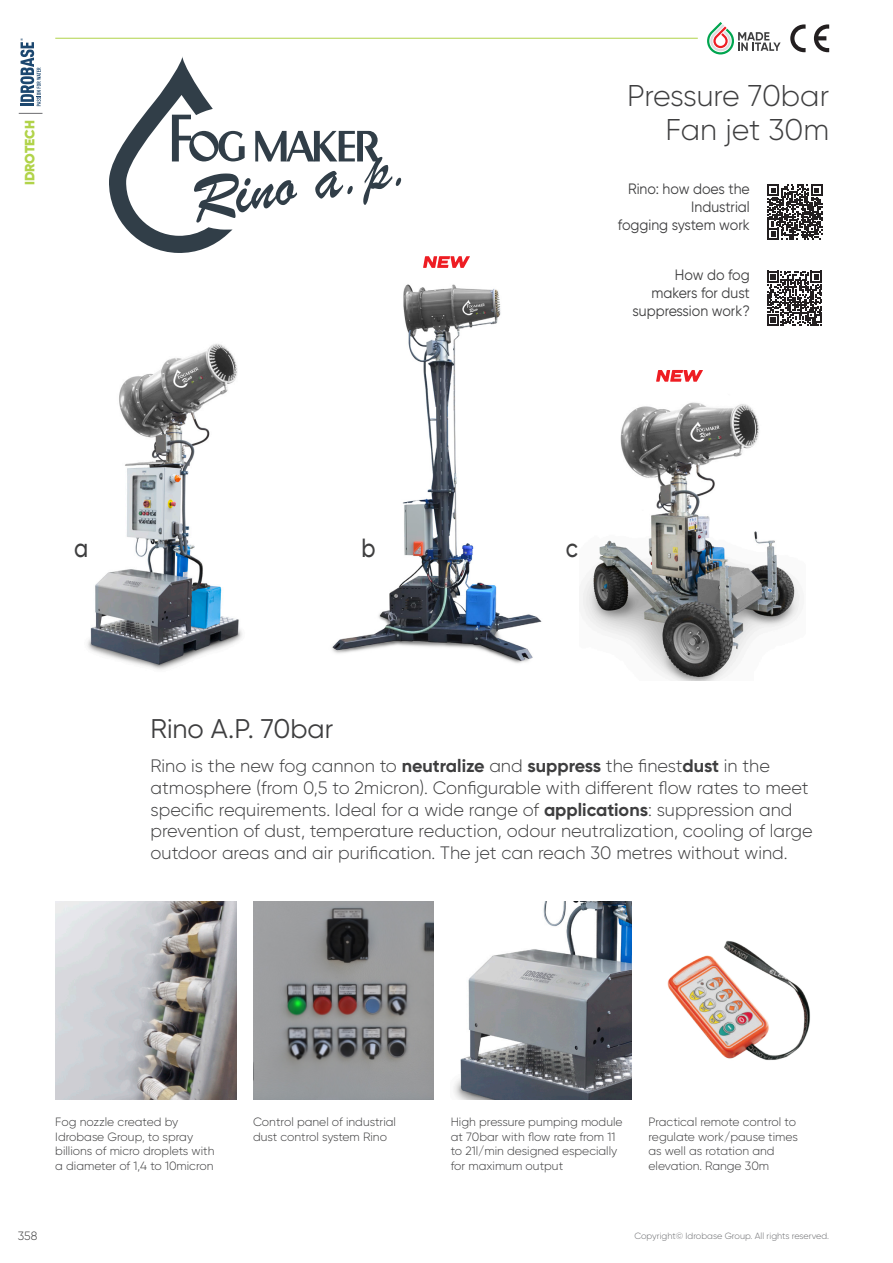
<style>
.page{position:relative;width:893px;height:1263px;background:#fff}
.page>*{position:absolute;margin:0;border:0;box-sizing:border-box;transform-origin:0 0}
.t1{font:67.65px "Brush Script";color:#313e48}
.RPM{font:300 30px "Gilroy";color:#3e3e3f}
.titolo{font:27px "Gilroy";color:#3e3e3f}
.lettera{font:500 26.25px "Gilroy";color:#3e3e3f;scale:.85 1}
.testo{font:300 18px/21.6px "Gilroy";color:#3e3e3f}
.testo-2{font:15px/18px "Gilroy";color:#3e3e3f;text-align:right;scale:.94 1}
.t2{font:900 13.5px "Gilroy";letter-spacing:-.005em;color:#b1d349}
.testo-3{font:300 12px/14.4px "Gilroy";color:#3e3e3f}
.t3{font:300 9px "Gilroy";color:#6c6d70}
.s1{font-weight:700}
</style>
<div class="page">
<svg style="left:19px;top:113px;width:23px;height:1px"></svg>
<svg style="left:20px;top:38px;width:21px;height:68px"></svg>
<svg style="left:707px;top:22px;width:74px;height:32px"></svg>
<hr style="left:55px;top:38px;width:643px;height:1px;background:#b1d349">
<svg style="left:790px;top:24px;width:16px;height:28px"></svg>
<svg style="left:814px;top:24px;width:15px;height:28px"></svg>
<img style="left:332px;top:284px;width:210px;height:379px">
<img style="left:87px;top:344px;width:155px;height:326px">
<img style="left:667px;top:941px;width:143px;height:119px">
<img style="left:454px;top:901px;width:177px;height:199px">
<img style="left:253px;top:901px;width:181px;height:199px">
<img style="left:55px;top:901px;width:181px;height:199px">
<svg style="left:109px;top:56px;width:136px;height:197px"></svg>
<svg style="left:255px;top:131px;width:125px;height:30px"></svg>
<svg style="left:767px;top:184px;width:55px;height:55px"></svg>
<svg style="left:767px;top:271px;width:55px;height:55px"></svg>
<img style="left:582px;top:402px;width:218px;height:278px">
<svg style="left:423px;top:256px;width:47px;height:12px"></svg>
<svg style="left:656px;top:370px;width:47px;height:12px"></svg>
<p class="t2" style="left:21px;top:185px;width:66px;rotate:-90deg">IDROTECH</p>
<p class="t1" style="left:182px;top:156px;width:225px;rotate:-10deg">Rino a.p.</p>
<p class="RPM" style="left:627px;top:77px;width:203px">Pressure 70bar</p>
<p class="RPM" style="left:665px;top:111px;width:165px">Fan jet 30m</p>
<p class="testo-2" style="left:618px;top:180px;width:142px">Rino: how does the<br>Industrial<br>fogging system work</p>
<p class="testo-2" style="left:633px;top:266px;width:126px">How do fog makers for dust suppression work?</p>
<p class="lettera" style="left:74px;top:532px;width:18px">a</p>
<p class="lettera" style="left:361px;top:532px;width:18px">b</p>
<p class="lettera" style="left:566px;top:532px;width:16px">c</p>
<p class="titolo" style="left:151px;top:712px;width:184px">Rino A.P. 70bar</p>
<p class="testo" style="left:151px;top:755px;width:664px">Rino is the new fog cannon to <span class="s1">neutralize</span> and <span class="s1">suppress</span> the finest<span class="s1">dust</span> in the atmosphere (from 0,5 to 2micron). Configurable with different flow rates to meet specific requirements. Ideal for a wide range of <span class="s1">applications</span>: suppression and prevention of dust, temperature reduction, odour neutralization, cooling of large outdoor areas and air purification. The jet can reach 30 metres without wind.</p>
<p class="testo-3" style="left:55px;top:1115px;width:161px">Fog nozzle created by<br>Idrobase Group, to spray billions of micro droplets with a diameter of 1,4 to 10micron</p>
<p class="testo-3" style="left:18px;top:1228px;width:21px">358</p>
<p class="testo-3" style="left:253px;top:1115px;width:144px">Control panel of industrial dust control system Rino</p>
<p class="testo-3" style="left:451px;top:1115px;width:173px">High pressure pumping module at 70bar with flow rate from 11 to 21l/min designed especially for maximum output</p>
<p class="testo-3" style="left:648px;top:1115px;width:151px">Practical remote control to regulate work/pause times as well as rotation and elevation. Range 30m</p>
<p class="t3" style="left:634px;top:1230px;width:196px">Copyright© Idrobase Group. All rights reserved.</p>
</div>
